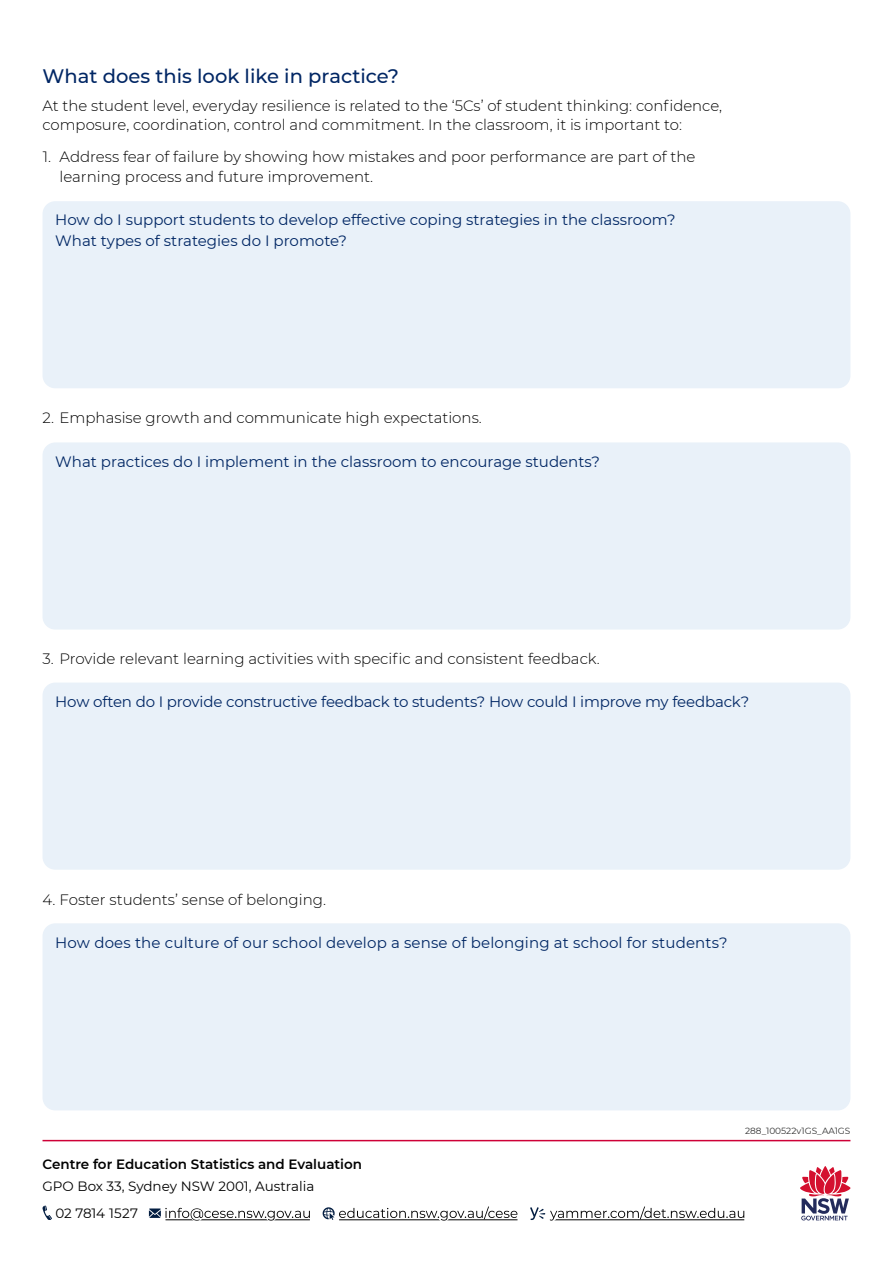
<style>
.page{position:relative;width:893px;height:1263px;background:#fff}
.page>*{position:absolute;margin:0;border:0;box-sizing:border-box;transform-origin:0 0}
.t1{font:500 19.5px "Montserrat";color:#002664}
.Questions{font:15px/21px "Montserrat";color:#002664}
.Body_text{font:300 15px/19.5px "Montserrat";color:#000}
.Numbered_list{font:300 15px "Montserrat";color:#000}
.Numbered_list_FIRST{font:300 15px/19.5px "Montserrat";color:#000}
.Back_cover_text_semi{font:600 13.5px "Montserrat";color:#000}
.Back_cover_text{font:13.5px "Montserrat";color:#000}
.Contact_details{font:13.5px "Montserrat";color:#000}
.t2{font:9px "Montserrat";color:#333}
</style>
<div class="page">
<hr style="left:43px;top:1140px;width:807px;height:1px;background:#ce0037">
<svg style="left:800px;top:1166px;width:51px;height:54px"></svg>
<div style="left:43px;top:201px;width:807px;height:187px;background:#e9f1f9;border-radius:13px"></div>
<div style="left:43px;top:442px;width:807px;height:187px;background:#e9f1f9;border-radius:13px"></div>
<div style="left:43px;top:682px;width:807px;height:188px;background:#e9f1f9;border-radius:13px"></div>
<div style="left:43px;top:923px;width:807px;height:187px;background:#e9f1f9;border-radius:13px"></div>
<svg style="left:43px;top:1205px;width:9px;height:15px"></svg>
<svg style="left:149px;top:1208px;width:161px;height:12px"></svg>
<svg style="left:323px;top:1206px;width:194px;height:14px"></svg>
<svg style="left:530px;top:1206px;width:214px;height:14px"></svg>
<h2 class="t1" style="left:43px;top:62px;width:358px">What does this look like in practice?</h2>
<p class="Body_text" style="left:43px;top:95px;width:681px">At the student level, everyday resilience is related to the ‘5Cs’ of student thinking: confidence, composure, coordination, control and commitment. In the classroom, it is important to:</p>
<p class="Numbered_list_FIRST" style="left:60px;top:147px;width:638px;text-indent:-17px">1. Address fear of failure by showing how mistakes and poor performance are part of the learning process and future improvement.</p>
<p class="Questions" style="left:55px;top:209px;width:622px">How do I support students to develop effective coping strategies in the classroom?<br>What types of strategies do I promote?</p>
<p class="Numbered_list" style="left:43px;top:407px;width:441px">2. Emphasise growth and communicate high expectations.</p>
<p class="Questions" style="left:55px;top:450px;width:546px">What practices do I implement in the classroom to encourage students?</p>
<p class="Numbered_list" style="left:43px;top:648px;width:559px">3. Provide relevant learning activities with specific and consistent feedback.</p>
<p class="Questions" style="left:55px;top:690px;width:696px">How often do I provide constructive feedback to students? How could I improve my feedback?</p>
<p class="Numbered_list" style="left:43px;top:889px;width:285px">4. Foster students’ sense of belonging.</p>
<p class="Questions" style="left:55px;top:931px;width:674px">How does the culture of our school develop a sense of belonging at school for students?</p>
<p class="Back_cover_text_semi" style="left:43px;top:1155px;width:321px">Centre for Education Statistics and Evaluation</p>
<p class="Back_cover_text" style="left:43px;top:1177px;width:273px">GPO Box 33, Sydney NSW 2001, Australia</p>
<p class="Contact_details" style="left:55px;top:1204px;width:84px">0 2 7 8 14 1 5 2 7</p>
<p class="t2" style="left:745px;top:1124px;width:107px">288_100522v1GS_AA1GS</p>
</div>
